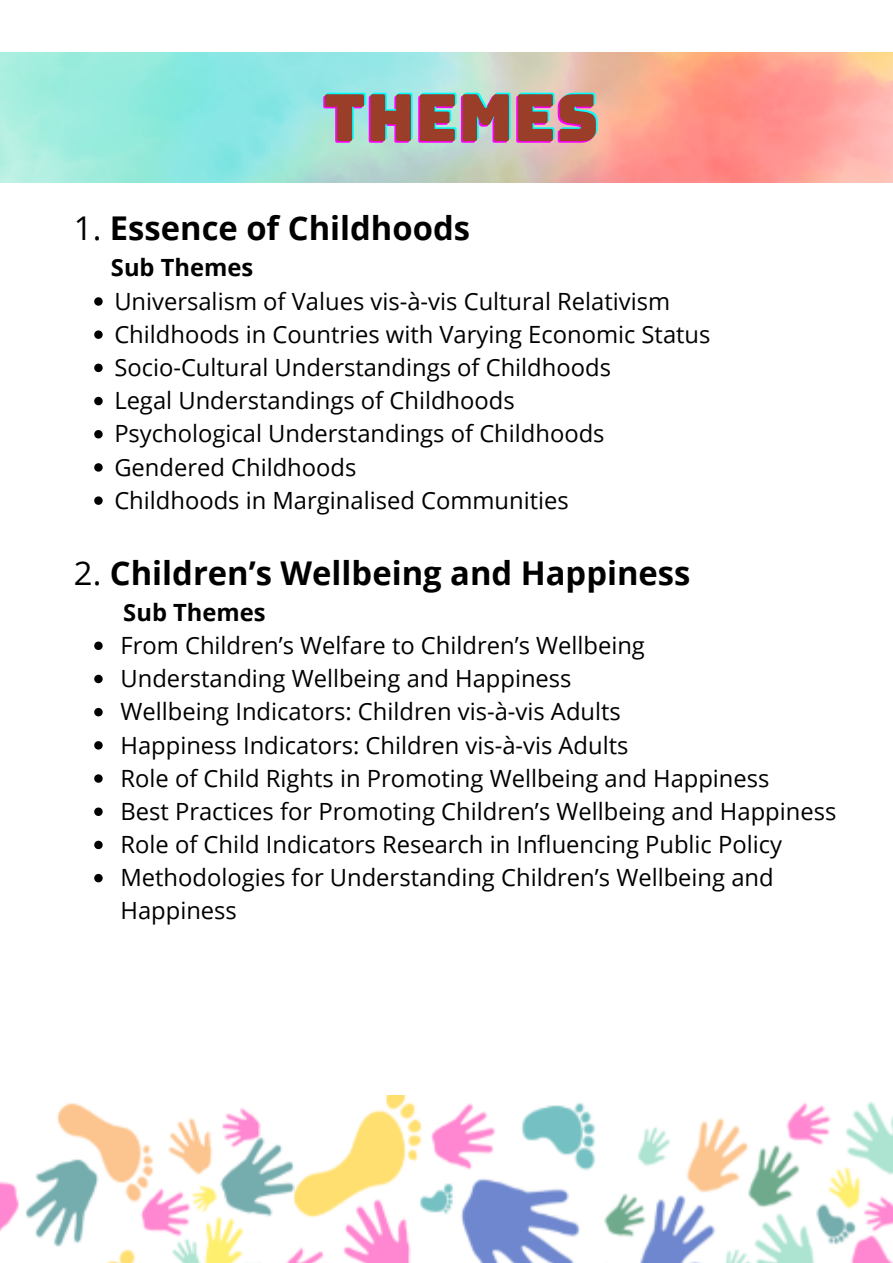
<style>
.page{position:relative;width:893px;height:1263px;background:#fff}
.page>*{position:absolute;margin:0;border:0;box-sizing:border-box;transform-origin:0 0}
.t1{font:65.18px "Bungee";color:#f0f}
.t2{font:700 32.78px "Open Sans";color:#000}
.t3{font:23.77px/33.2px "Open Sans";color:#000}
.t4{font:700 23.77px "Open Sans";color:#000}
.s1{font-weight:400}
</style>
<div class="page">
<svg style="left:94px;top:297px;width:9px;height:9px"></svg>
<svg style="left:94px;top:330px;width:9px;height:9px"></svg>
<svg style="left:94px;top:364px;width:9px;height:8px"></svg>
<svg style="left:94px;top:397px;width:9px;height:8px"></svg>
<svg style="left:94px;top:430px;width:9px;height:8px"></svg>
<svg style="left:94px;top:463px;width:9px;height:9px"></svg>
<svg style="left:94px;top:496px;width:9px;height:9px"></svg>
<svg style="left:94px;top:641px;width:9px;height:9px"></svg>
<svg style="left:94px;top:675px;width:9px;height:8px"></svg>
<svg style="left:94px;top:708px;width:9px;height:8px"></svg>
<svg style="left:94px;top:741px;width:9px;height:8px"></svg>
<svg style="left:94px;top:774px;width:9px;height:9px"></svg>
<svg style="left:94px;top:807px;width:9px;height:9px"></svg>
<svg style="left:94px;top:841px;width:9px;height:8px"></svg>
<svg style="left:94px;top:874px;width:9px;height:8px"></svg>
<img style="left:0;top:1095px;width:893px;height:168px">
<p class="t1" style="left:321px;top:87px;width:277px">THEMES</p>
<p class="t2" style="left:74px;top:205px;width:397px"><span class="s1">1.</span> Essence of Childhoods</p>
<p class="t4" style="left:111px;top:251px;width:144px">Sub Themes</p>
<p class="t3" style="left:114px;top:284px;width:557px">Universalism of Values vis-à-vis Cultural Relativism</p>
<p class="t3" style="left:114px;top:317px;width:597px">Childhoods in Countries with Varying Economic Status</p>
<p class="t3" style="left:114px;top:350px;width:498px">Socio-Cultural Understandings of Childhoods</p>
<p class="t3" style="left:114px;top:383px;width:402px">Legal Understandings of Childhoods</p>
<p class="t3" style="left:114px;top:417px;width:492px">Psychological Understandings of Childhoods</p>
<p class="t3" style="left:114px;top:450px;width:243px">Gendered Childhoods</p>
<p class="t3" style="left:114px;top:483px;width:456px">Childhoods in Marginalised Communities</p>
<p class="t2" style="left:74px;top:550px;width:618px"><span class="s1">2.</span> Children’s Wellbeing and Happiness</p>
<p class="t4" style="left:123px;top:595px;width:144px">Sub Themes</p>
<p class="t3" style="left:120px;top:628px;width:526px">From Children’s Welfare to Children’s Wellbeing</p>
<p class="t3" style="left:120px;top:661px;width:452px">Understanding Wellbeing and Happiness</p>
<p class="t3" style="left:120px;top:694px;width:502px">Wellbeing Indicators: Children vis-à-vis Adults</p>
<p class="t3" style="left:120px;top:728px;width:509px">Happiness Indicators: Children vis-à-vis Adults</p>
<p class="t3" style="left:120px;top:761px;width:650px">Role of Child Rights in Promoting Wellbeing and Happiness</p>
<p class="t3" style="left:120px;top:794px;width:717px">Best Practices for Promoting Children’s Wellbeing and Happiness</p>
<p class="t3" style="left:120px;top:827px;width:663px">Role of Child Indicators Research in Influencing Public Policy</p>
<p class="t3" style="left:120px;top:860px;width:654px">Methodologies for Understanding Children’s Wellbeing and<br>Happiness</p>
</div>
